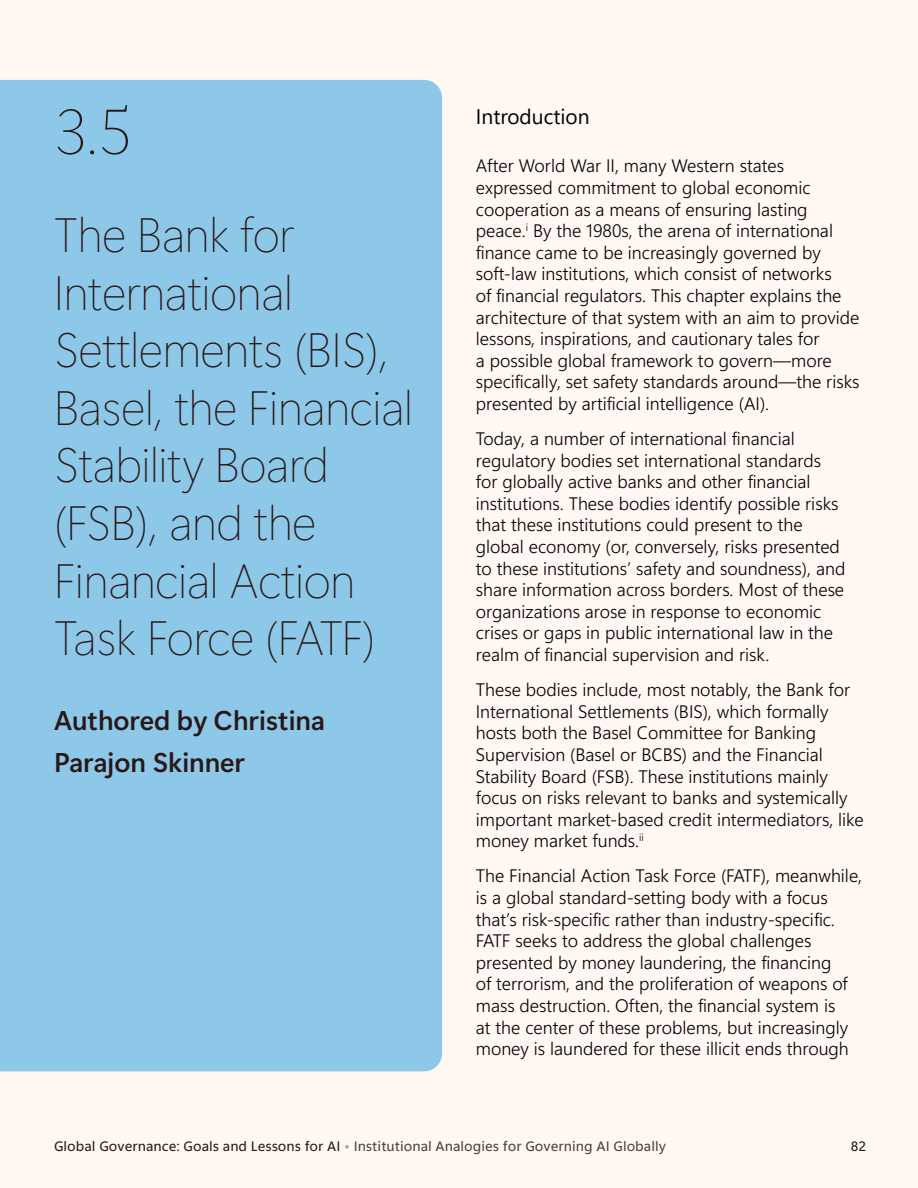
<style>
.page{position:relative;width:918px;height:1188px;background:#fff8f3}
.page>*{position:absolute;margin:0;border:0;box-sizing:border-box;transform-origin:0 0}
.t1{font:63px "Segoe Serif 12 c 0000";color:#291817}
.t2{font:48px/57.6px "Segoe Sans 240000 12 c 0000";color:#291817}
.t3{font:27px/42px "Segoe Sans 240000";color:#291817}
.t4{font:21px "Segoe Pro";color:#000}
.t5{font:18px/21.6px "Segoe Sans a 8000 15 e 0000";color:#000}
.t6{font:13.5px "Segoe Sans 50000";color:#4f3f3d}
.t7{font:13.5px "Segoe Sans 50000";color:#291817}
.s1{color:#291817}
.s2{color:#a79d9b}
</style>
<div class="page">
<div style="left:0;top:80px;width:442px;height:991px;background:#8dc8e8"></div>
<h3 class="t1" style="left:54px;top:96px;width:79px">3.5</h3>
<h3 class="t2" style="left:54px;top:205px;width:360px">The Bank for<br>International<br>Settlements (BIS),<br>Basel, the Financial<br>Stability Board (FSB), and the<br>Financial Action<br>Task Force (FATF)</h3>
<p class="t3" style="left:54px;top:699px;width:272px">Authored by Christina<br>Parajon Skinner</p>
<h4 class="t4" style="left:476px;top:102px;width:115px">Introduction</h4>
<p class="t5" style="left:476px;top:155px;width:385px">After World War II, many Western states expressed commitment to global economic cooperation as a means of ensuring lasting peace.<sup>i</sup> By the 1980s, the arena of international finance came to be increasingly governed by soft-law institutions, which consist of networks<br>of financial regulators. This chapter explains the architecture of that system with an aim to provide lessons, inspirations, and cautionary tales for<br>a possible global framework to govern—more specifically, set safety standards around—the risks presented by artificial intelligence (AI).</p>
<p class="t5" style="left:476px;top:427px;width:371px">Today, a number of international financial regulatory bodies set international standards for globally active banks and other financial institutions. These bodies identify possible risks that these institutions could present to the global economy (or, conversely, risks presented to these institutions’ safety and soundness), and share information across borders. Most of these organizations arose in response to economic crises or gaps in public international law in the realm of financial supervision and risk.</p>
<p class="t5" style="left:476px;top:679px;width:390px">These bodies include, most notably, the Bank for International Settlements (BIS), which formally hosts both the Basel Committee for Banking Supervision (Basel or BCBS) and the Financial Stability Board (FSB). These institutions mainly focus on risks relevant to banks and systemically important market-based credit intermediators, like money market funds.<sup>ii</sup></p>
<p class="t5" style="left:476px;top:865px;width:388px">The Financial Action Task Force (FATF), meanwhile, is a global standard-setting body with a focus that’s risk-specific rather than industry-specific.<br>FATF seeks to address the global challenges presented by money laundering, the financing<br>of terrorism, and the proliferation of weapons of mass destruction. Often, the financial system is<br>at the center of these problems, but increasingly money is laundered for these illicit ends through</p>
<p class="t6" style="left:54px;top:1137px;width:613px"><span class="s1">Global Governance: Goals and Lessons for AI</span> <span class="s2">•</span> Institutional Analogies for Governing AI Globally</p>
<p class="t7" style="left:851px;top:1137px;width:17px">82</p>
</div>
